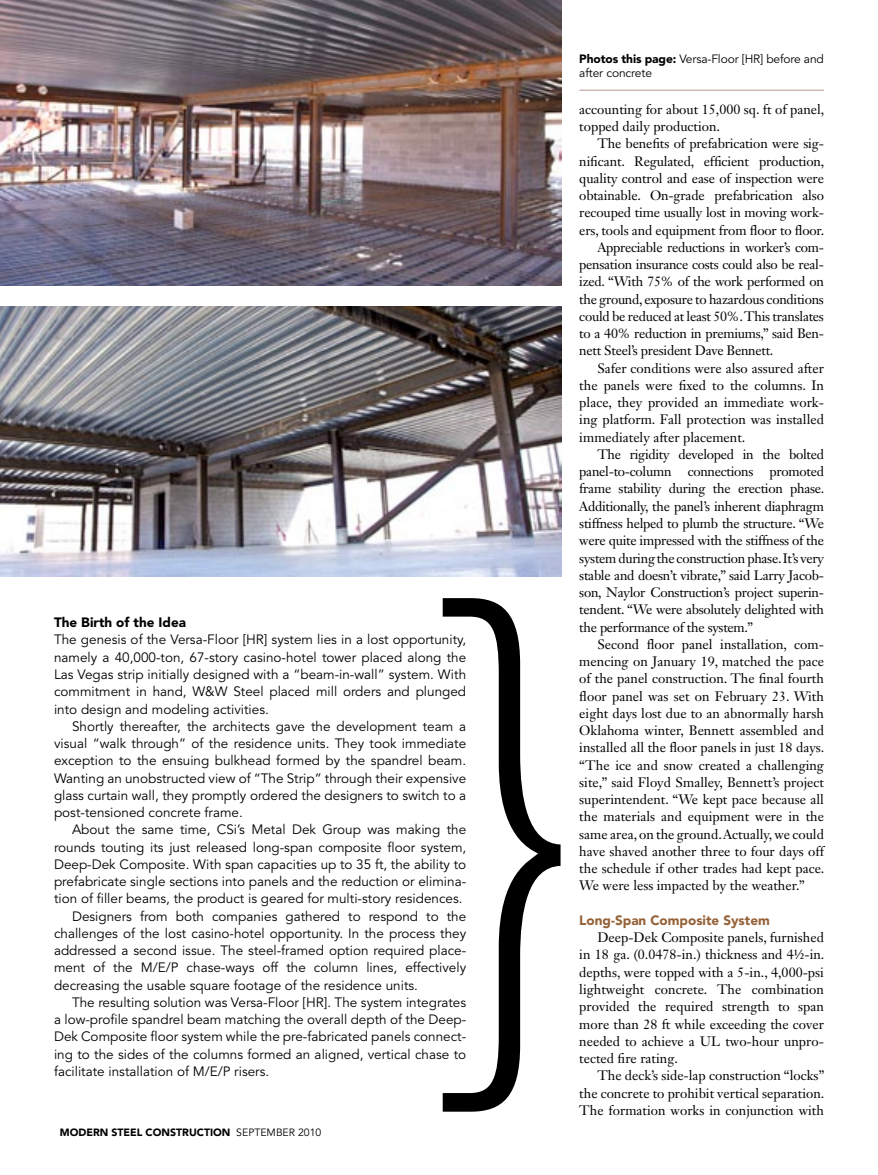
<style>
.page{position:relative;width:878px;height:1175px;background:#fff}
.page>*{position:absolute;margin:0;border:0;box-sizing:border-box;transform-origin:0 0}
.t1{font:100 561px "Helvetica Neue LT";color:#000}
.t2{font:13.5px/17.2px "Janson Text LT Std";letter-spacing:-.01em;color:#000;text-align:justify}
.t3{font:13.5px/17.2px "Avenir LT Std";color:#000;text-align:justify}
.t4{font:900 13.5px "Avenir LT Std";color:#956238}
.t5{font:900 13.5px "Avenir LT Std";color:#000}
.t6{font:12px/13.5px "Avenir LT Std";letter-spacing:-.01em;color:#000}
.t7{font:900 10.5px "Avenir LT Std";color:#000}
.t8{font:10.5px "Avenir LT Std";color:#000}
.s1{font-weight:900}
</style>
<div class="page">
<hr style="left:579px;top:90px;width:245px;height:1px;background:#b79990">
<img style="left:0;top:0;width:561px;height:285px">
<img style="left:0;top:306px;width:561px;height:270px">
<h1 class="t1" style="left:420px;top:488px;width:188px">}</h1>
<p class="t5" style="left:54px;top:614px;width:133px">The Birth of the Idea</p>
<p class="t3" style="left:54px;top:631px;width:413px">The genesis of the Versa-Floor [HR] system lies in a lost opportunity, namely a 40,000-ton, 67-story casino-hotel tower placed along the Las Vegas strip initially designed with a “beam-in-wall” system. With commitment in hand, W&amp;W Steel placed mill orders and plunged into design and modeling activities.</p>
<p class="t3" style="left:54px;top:718px;width:414px;text-indent:18px">Shortly thereafter, the architects gave the development team a visual “walk through” of the residence units. They took immediate exception to the ensuing bulkhead formed by the spandrel beam.<br>Wanting an unobstructed view of “The Strip” through their expensive glass curtain wall, they promptly ordered the designers to switch to a post-tensioned concrete frame.</p>
<p class="t3" style="left:72px;top:821px;width:396px">About the same time, CSi’s Metal Dek Group was making the</p>
<p class="t3" style="left:54px;top:838px;width:414px">rounds touting its just released long-span composite floor system,</p>
<p class="t3" style="left:54px;top:856px;width:414px">Deep-Dek Composite. With span capacities up to 35 ft, the ability to</p>
<p class="t3" style="left:54px;top:873px;width:413px">prefabricate single sections into panels and the reduction or elimina-</p>
<p class="t3" style="left:54px;top:890px;width:410px">tion of filler beams, the product is geared for multi-story residences.</p>
<p class="t3" style="left:72px;top:907px;width:396px">Designers from both companies gathered to respond to the</p>
<p class="t3" style="left:54px;top:925px;width:413px">challenges of the lost casino-hotel opportunity. I n the process they</p>
<p class="t3" style="left:54px;top:942px;width:413px">addressed a second issue. The steel-framed option required place-</p>
<p class="t3" style="left:54px;top:959px;width:413px">ment of the M/E/P chase-ways off the column lines, effectively</p>
<p class="t3" style="left:54px;top:976px;width:365px">decreasing the usable square footage of the residence units.</p>
<p class="t3" style="left:72px;top:994px;width:395px">The resulting solution was Versa-Floor [HR]. The system integrates</p>
<p class="t3" style="left:54px;top:1011px;width:414px">a low-profile spandrel beam matching the overall depth of the Deep-</p>
<p class="t3" style="left:54px;top:1028px;width:413px">Dek Composite floor system while the pre-fabricated panels connect-</p>
<p class="t3" style="left:54px;top:1045px;width:413px">ing to the sides of the columns formed an aligned, vertical chase to</p>
<p class="t3" style="left:54px;top:1063px;width:217px">facilitate installation of M/E/P risers.</p>
<p class="t7" style="left:60px;top:1125px;width:19px">MODERN</p>
<p class="t7" style="left:112px;top:1125px;width:14px">STEEL</p>
<p class="t7" style="left:146px;top:1125px;width:9px">CON</p>
<p class="t7" style="left:170px;top:1125px;width:14px">STRUCTION</p>
<p class="t8" style="left:236px;top:1126px;width:87px">september 2010</p>
<p class="t6" style="left:579px;top:53px;width:246px"><span class="s1">Photos this page:</span> Versa-Floor [HR] before and after concrete</p>
<p class="t2" style="left:579px;top:100px;width:246px">accounting for about 15,000 sq. ft of panel, topped daily production.</p>
<p class="t2" style="left:597px;top:135px;width:228px">The benefits of prefabrication were sig-</p>
<p class="t2" style="left:579px;top:152px;width:247px">nificant. Regulated, efficient production,</p>
<p class="t2" style="left:579px;top:169px;width:246px">quality control and ease of inspection were</p>
<p class="t2" style="left:579px;top:187px;width:246px">obtainable. On-grade prefabrication also</p>
<p class="t2" style="left:579px;top:204px;width:246px">recouped time usually lost in moving work-</p>
<p class="t2" style="left:579px;top:221px;width:246px">ers, tools and equipment from floor to floor.</p>
<p class="t2" style="left:597px;top:238px;width:228px">Appreciable reductions in worker’s com-</p>
<p class="t2" style="left:579px;top:256px;width:246px">pensation insurance costs could also be real-</p>
<p class="t2" style="left:579px;top:273px;width:246px">ized. “With 75% of the work performed on</p>
<p class="t2" style="left:579px;top:290px;width:246px">the ground, exposure to hazardous conditions</p>
<p class="t2" style="left:579px;top:307px;width:246px">could be reduced at least 50%. This translates</p>
<p class="t2" style="left:579px;top:325px;width:246px">to a 40% reduction in premiums,” said Ben-</p>
<p class="t2" style="left:579px;top:342px;width:196px">nett Steel’s president Dave Bennett.</p>
<p class="t2" style="left:597px;top:359px;width:228px">Safer conditions were also assured after</p>
<p class="t2" style="left:579px;top:376px;width:246px">the panels were fixed to the columns. In</p>
<p class="t2" style="left:579px;top:394px;width:246px">place, they provided an immediate work-</p>
<p class="t2" style="left:579px;top:411px;width:246px">ing platform. Fall protection was installed</p>
<p class="t2" style="left:579px;top:428px;width:167px">immediately after placement.</p>
<p class="t2" style="left:597px;top:445px;width:228px">The rigidity developed in the bolted</p>
<p class="t2" style="left:579px;top:463px;width:246px">panel-to-column connections promoted</p>
<p class="t2" style="left:579px;top:480px;width:246px">frame stability during the erection phase.</p>
<p class="t2" style="left:579px;top:497px;width:246px">Additionally, the panel’s inherent diaphragm</p>
<p class="t2" style="left:579px;top:514px;width:246px">stiffness helped to plumb the structure. “We</p>
<p class="t2" style="left:579px;top:532px;width:246px">were quite impressed with the stiffness of the</p>
<p class="t2" style="left:579px;top:549px;width:246px">system during the construction phase. It’s very</p>
<p class="t2" style="left:579px;top:566px;width:246px">stable and doesn’t vibrate,” said Larry Jacob-</p>
<p class="t2" style="left:579px;top:583px;width:246px">son, Naylor Construction’s project superin-</p>
<p class="t2" style="left:579px;top:601px;width:246px">tendent. “We were absolutely delighted with</p>
<p class="t2" style="left:579px;top:618px;width:175px">the performance of the system.”</p>
<p class="t2" style="left:597px;top:635px;width:228px">Second floor panel installation, com-</p>
<p class="t2" style="left:579px;top:652px;width:246px">mencing on January 19, matched the pace</p>
<p class="t2" style="left:579px;top:670px;width:246px">of the panel construction. The final fourth</p>
<p class="t2" style="left:579px;top:687px;width:246px">floor panel was set on February 23. With</p>
<p class="t2" style="left:579px;top:704px;width:246px">eight days lost due to an abnormally harsh</p>
<p class="t2" style="left:579px;top:721px;width:246px">Oklahoma winter, Bennett assembled and</p>
<p class="t2" style="left:579px;top:739px;width:246px">installed all the floor panels in just 18 days.</p>
<p class="t2" style="left:579px;top:756px;width:246px">“The ice and snow created a challenging</p>
<p class="t2" style="left:579px;top:773px;width:246px">site,” said Floyd Smalley, Bennett’s project</p>
<p class="t2" style="left:579px;top:790px;width:246px">superintendent. “We kept pace because all</p>
<p class="t2" style="left:579px;top:808px;width:246px">the materials and equipment were in the</p>
<p class="t2" style="left:579px;top:825px;width:246px">same area, on the ground. Actually, we could</p>
<p class="t2" style="left:579px;top:842px;width:246px">have shaved another three to four days off</p>
<p class="t2" style="left:579px;top:859px;width:247px">the schedule if other trades had kept pace.</p>
<p class="t2" style="left:579px;top:877px;width:227px">We were less impacted by the weather.”</p>
<p class="t4" style="left:579px;top:912px;width:192px">Long-Span Composite System</p>
<p class="t2" style="left:579px;top:928px;width:246px;text-indent:18px">Deep-Dek Composite panels, furnished in 18 ga. (0.0478-in.) thickness and 41/2-in. depths, were topped with a 5-in., 4,000-psi lightweight concrete. The combination provided the required strength to span more than 28 ft while exceeding the cover needed to achieve a UL two-hour unpro&shy;tected fire rating.</p>
<p class="t2" style="left:579px;top:1066px;width:246px;text-indent:18px">The deck’s side-lap construction “locks” the concrete to prohibit vertical separation.<br>The formation works in conjunction with</p>
</div>
